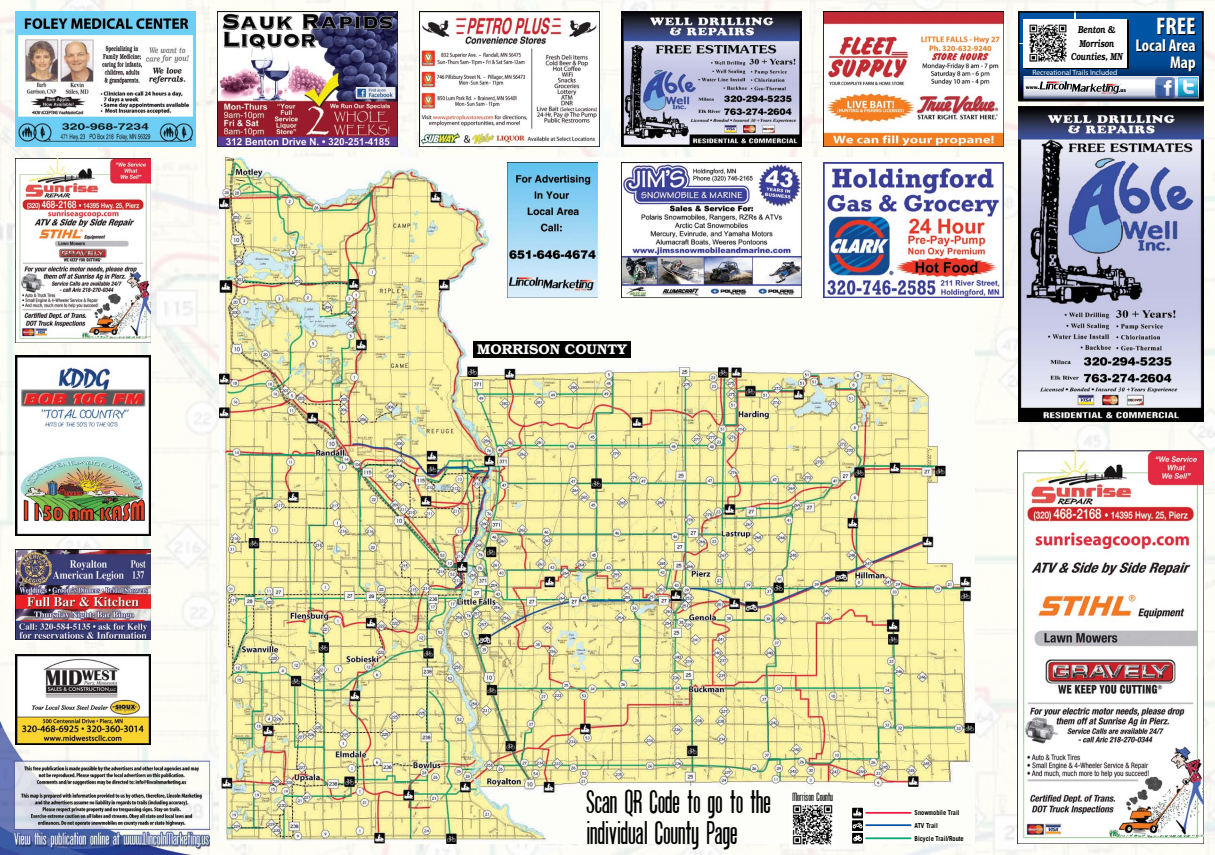
<style>
.page{position:relative;width:1215px;height:855px;background:#fff}
.page>*{position:absolute;margin:0;border:0;box-sizing:border-box;transform-origin:0 0}
.t1{font:31.88px/30.6px "Protege";color:#000}
.t2{font:700 condensed 24.06px "Myriad Pro";color:#fff}
.t3{font:700 condensed 17px/17px "Myriad Pro";color:#fff;text-align:right}
.t4{font:600 14.06px "Bookman";color:#fff}
.t5{font:11.75px "Protege";color:#000}
.t6{font:italic 600 10px/13.8px "Bookman";color:#000;text-align:center;scale:.75 1}
.t7{font:7.5px "Myriad Pro";color:#fff}
.t8{font:700 6.88px/12.3px "Trade Gothic";color:#000;scale:.92 1}
.t9{font:800 5.38px "Albertus";color:#000}
.t10{font:800 5.06px "Albertus";color:#000}
.s1{font-family:"Lily UPC Bold";font-weight:400;font-style:italic;font-size:9.25px}
</style>
<div class="page">
<img style="left:0;top:0;width:1215px;height:854px">
<img style="left:0;top:721px;width:209px;height:134px">
<img style="left:219px;top:158px;width:756px;height:686px">
<div style="left:474px;top:341px;width:157px;height:16px;background:#000"></div>
<img style="left:621px;top:11px;width:180px;height:135px">
<img style="left:824px;top:11px;width:180px;height:135px">
<img style="left:824px;top:163px;width:180px;height:135px">
<img style="left:621px;top:163px;width:180px;height:135px">
<img style="left:16px;top:355px;width:135px;height:180px">
<img style="left:419px;top:11px;width:180px;height:135px">
<img style="left:16px;top:550px;width:135px;height:90px">
<img style="left:218px;top:11px;width:180px;height:135px">
<img style="left:16px;top:159px;width:135px;height:184px">
<img style="left:1017px;top:450px;width:186px;height:394px">
<img style="left:1018px;top:107px;width:186px;height:315px">
<img style="left:508px;top:163px;width:90px;height:135px">
<img style="left:16px;top:11px;width:180px;height:135px">
<img style="left:16px;top:654px;width:135px;height:90px">
<hr style="left:866px;top:812px;width:45px;height:2px;background:#ed1941">
<hr style="left:866px;top:824px;width:45px;height:2px;background:#0054a6">
<hr style="left:866px;top:837px;width:45px;height:2px;background:#00a775">
<svg style="left:852px;top:820px;width:11px;height:11px"></svg>
<svg style="left:852px;top:808px;width:11px;height:10px"></svg>
<svg style="left:853px;top:809px;width:10px;height:19px"></svg>
<svg style="left:852px;top:833px;width:11px;height:11px"></svg>
<svg style="left:854px;top:835px;width:8px;height:6px"></svg>
<img style="left:789px;top:801px;width:47px;height:46px">
<svg style="left:1018px;top:11px;width:186px;height:90px"></svg>
<img style="left:1026px;top:21px;width:44px;height:44px">
<h3 class="t4" style="left:477px;top:341px;width:151px">MORRISON COUNTY</h3>
<h3 class="t6" style="left:1071px;top:23px;width:70px">Benton &amp;<br>Morrison<br>Counties, MN</h3>
<p class="t7" style="left:1032px;top:67px;width:87px">Recreational Trails Included</p>
<p class="t10" style="left:1026px;top:84px;width:15px">www<span class="s1">.</span></p>
<p class="t9" style="left:1119px;top:86px;width:9px"><span class="s1">.</span>us</p>
<h2 class="t2" style="left:1156px;top:11px;width:41px">FREE</h2>
<h3 class="t3" style="left:1136px;top:37px;width:62px">Local Area<br>Map</h3>
<h1 class="t1" style="left:586px;top:787px;width:186px">Scan QR Code to go to the individual County Page</h1>
<h3 class="t5" style="left:792px;top:790px;width:42px">Morrison County</h3>
<p class="t8" style="left:915px;top:807px;width:50px">Snowmobile Trail<br>ATV Trail</p>
<p class="t8" style="left:915px;top:832px;width:55px">Bicycle Trail/Route</p>
</div>
